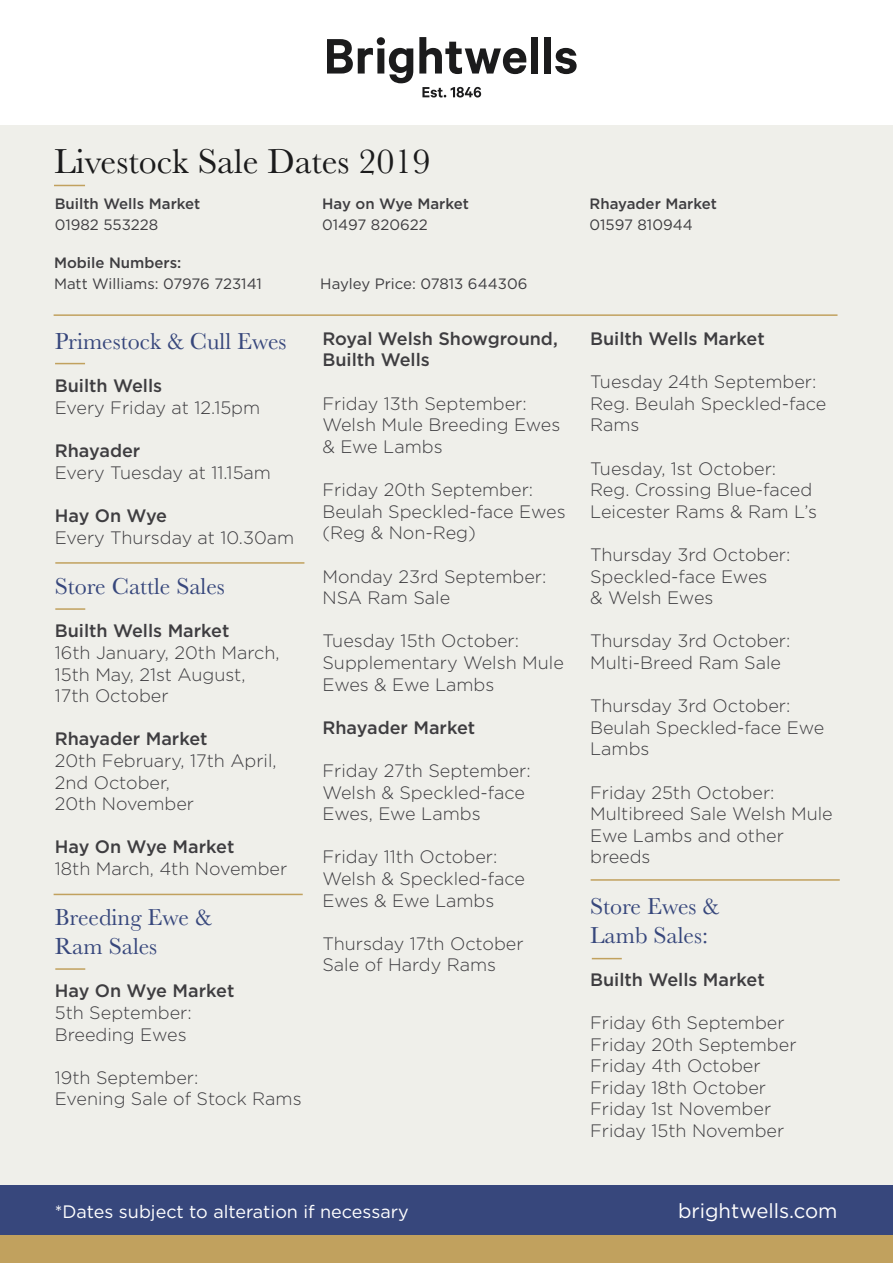
<style>
.page{position:relative;width:893px;height:1263px;background:#fff}
.page>*{position:absolute;margin:0;border:0;box-sizing:border-box;transform-origin:0 0}
.t1{font:36px "Baskerville";color:#1b1b1c}
.t2{font:24px/28.8px "Baskerville";color:#37477c}
.t3{font:20.4px "Gotham";color:#fff}
.t4{font:300 18px/21.6px "Gotham";color:#3e3d40}
.t5{font:500 18px/21.6px "Gotham";color:#3e3d40}
.t6{font:18px "Gotham";color:#fff}
.t7{font:15px "Gotham";color:#3e3d40}
.t8{font:500 15px "Gotham";color:#3e3d40}
</style>
<div class="page">
<div style="left:0;top:125px;width:893px;height:1067px;background:#efefea"></div>
<div style="left:0;top:1185px;width:893px;height:52px;background:#37477c"></div>
<div style="left:0;top:1235px;width:893px;height:28px;background:#c1a15e"></div>
<hr style="left:54px;top:314px;width:783px;height:2px;background:#c1a15e">
<svg style="left:327px;top:37px;width:86px;height:46px"></svg>
<svg style="left:419px;top:37px;width:107px;height:37px"></svg>
<div style="left:531px;top:37px;width:7px;height:37px;background:#1b1b1c"></div>
<div style="left:544px;top:37px;width:7px;height:37px;background:#1b1b1c"></div>
<svg style="left:555px;top:48px;width:22px;height:26px"></svg>
<svg style="left:422px;top:87px;width:59px;height:11px"></svg>
<hr style="left:54px;top:185px;width:31px;height:1px;background:#c1a15e">
<hr style="left:55px;top:562px;width:249px;height:2px;background:#c1a15e">
<hr style="left:54px;top:894px;width:249px;height:1px;background:#c1a15e">
<hr style="left:591px;top:879px;width:249px;height:2px;background:#c1a15e">
<hr style="left:55px;top:363px;width:30px;height:1px;background:#c1a15e">
<hr style="left:55px;top:608px;width:30px;height:2px;background:#c1a15e">
<hr style="left:55px;top:968px;width:30px;height:2px;background:#c1a15e">
<hr style="left:592px;top:958px;width:30px;height:1px;background:#c1a15e">
<h1 class="t1" style="left:54px;top:138px;width:378px">Livestock Sale Dates 2019</h1>
<p class="t8" style="left:55px;top:195px;width:147px">Builth Wells Market</p>
<p class="t7" style="left:55px;top:216px;width:105px">01982 553228</p>
<p class="t8" style="left:322px;top:195px;width:148px">Hay on Wye Market</p>
<p class="t7" style="left:322px;top:216px;width:107px">01497 820622</p>
<p class="t8" style="left:590px;top:195px;width:129px">Rhayader Market</p>
<p class="t7" style="left:590px;top:216px;width:105px">01597 810944</p>
<p class="t8" style="left:54px;top:255px;width:129px">Mobile Numbers:</p>
<p class="t7" style="left:54px;top:276px;width:209px">Matt Williams: 07976 723141</p>
<p class="t7" style="left:320px;top:276px;width:209px">Hayley Price: 07813 644306</p>
<h2 class="t2" style="left:55px;top:327px;width:233px">Primestock &amp; Cull Ewes</h2>
<p class="t5" style="left:55px;top:375px;width:109px">Builth Wells</p>
<p class="t4" style="left:55px;top:397px;width:207px">Every Friday at 12.15pm</p>
<p class="t5" style="left:55px;top:440px;width:87px">Rhayader</p>
<p class="t4" style="left:55px;top:461px;width:218px">Every Tuesday at 11.15am</p>
<p class="t5" style="left:55px;top:504px;width:114px">Hay On Wye</p>
<p class="t4" style="left:55px;top:526px;width:241px">Every Thursday at 10.30am</p>
<h2 class="t2" style="left:55px;top:572px;width:172px">Store Cattle Sales</h2>
<p class="t5" style="left:55px;top:620px;width:176px">Builth Wells Market</p>
<p class="t4" style="left:55px;top:641px;width:226px">16th January, 20th March,<br>15th May, 21st August,<br>17th October</p>
<p class="t5" style="left:55px;top:728px;width:154px">Rhayader Market</p>
<p class="t4" style="left:55px;top:749px;width:223px">20th February, 17th April,<br>2nd October,<br>20th November</p>
<p class="t5" style="left:55px;top:836px;width:181px">Hay On Wye Market</p>
<p class="t4" style="left:55px;top:857px;width:234px">18th March, 4th November</p>
<h2 class="t2" style="left:55px;top:903px;width:159px">Breeding Ewe &amp;<br>Ram Sales</h2>
<p class="t5" style="left:55px;top:980px;width:181px">Hay On Wye Market</p>
<p class="t4" style="left:55px;top:1001px;width:138px">5th September:<br>Breeding Ewes</p>
<p class="t4" style="left:55px;top:1066px;width:248px">19th September:<br>Evening Sale of Stock Rams</p>
<p class="t5" style="left:322px;top:327px;width:237px">Royal Welsh Showground,<br>Builth Wells</p>
<p class="t4" style="left:322px;top:392px;width:239px">Friday 13th September:<br>Welsh Mule Breeding Ewes &amp; Ewe Lambs</p>
<p class="t4" style="left:322px;top:479px;width:245px">Friday 20th September:<br>Beulah Speckled-face Ewes (Reg &amp; Non-Reg)</p>
<p class="t4" style="left:322px;top:565px;width:226px">Monday 23rd September:<br>NSA Ram Sale</p>
<p class="t4" style="left:322px;top:630px;width:243px">Tuesday 15th October:<br>Supplementary Welsh Mule<br>Ewes &amp; Ewe Lambs</p>
<p class="t5" style="left:322px;top:716px;width:154px">Rhayader Market</p>
<p class="t4" style="left:322px;top:759px;width:210px">Friday 27th September:<br>Welsh &amp; Speckled-face<br>Ewes, Ewe Lambs</p>
<p class="t4" style="left:322px;top:846px;width:204px">Friday 11th October:<br>Welsh &amp; Speckled-face<br>Ewes &amp; Ewe Lambs</p>
<p class="t4" style="left:322px;top:932px;width:203px">Thursday 17th October<br>Sale of Hardy Rams</p>
<p class="t5" style="left:590px;top:327px;width:176px">Builth Wells Market</p>
<p class="t4" style="left:590px;top:371px;width:238px">Tuesday 24th September:<br>Reg. Beulah Speckled-face<br>Rams</p>
<p class="t4" style="left:590px;top:457px;width:228px">Tuesday, 1st October:<br>Reg. Crossing Blue-faced<br>Leicester Rams &amp; Ram L’s</p>
<p class="t4" style="left:590px;top:543px;width:202px">Thursday 3rd October:<br>Speckled-face Ewes<br>&amp; Welsh Ewes</p>
<p class="t4" style="left:590px;top:630px;width:202px">Thursday 3rd October:<br>Multi-Breed Ram Sale</p>
<p class="t4" style="left:590px;top:695px;width:236px">Thursday 3rd October:<br>Beulah Speckled-face Ewe<br>Lambs</p>
<p class="t4" style="left:590px;top:781px;width:244px">Friday 25th October:<br>Multibreed Sale Welsh Mule<br>Ewe Lambs and other breeds</p>
<h2 class="t2" style="left:590px;top:892px;width:131px">Store Ewes &amp;<br>Lamb Sales:</h2>
<p class="t5" style="left:590px;top:968px;width:176px">Builth Wells Market</p>
<p class="t4" style="left:590px;top:1011px;width:208px">Friday 6th September<br>Friday 20th September<br>Friday 4th October<br>Friday 18th October<br>Friday 1st November<br>Friday 15th November</p>
<p class="t6" style="left:55px;top:1201px;width:355px">*Dates subject to alteration if necessary</p>
<p class="t3" style="left:678px;top:1199px;width:161px">brightwells.com</p>
</div>
